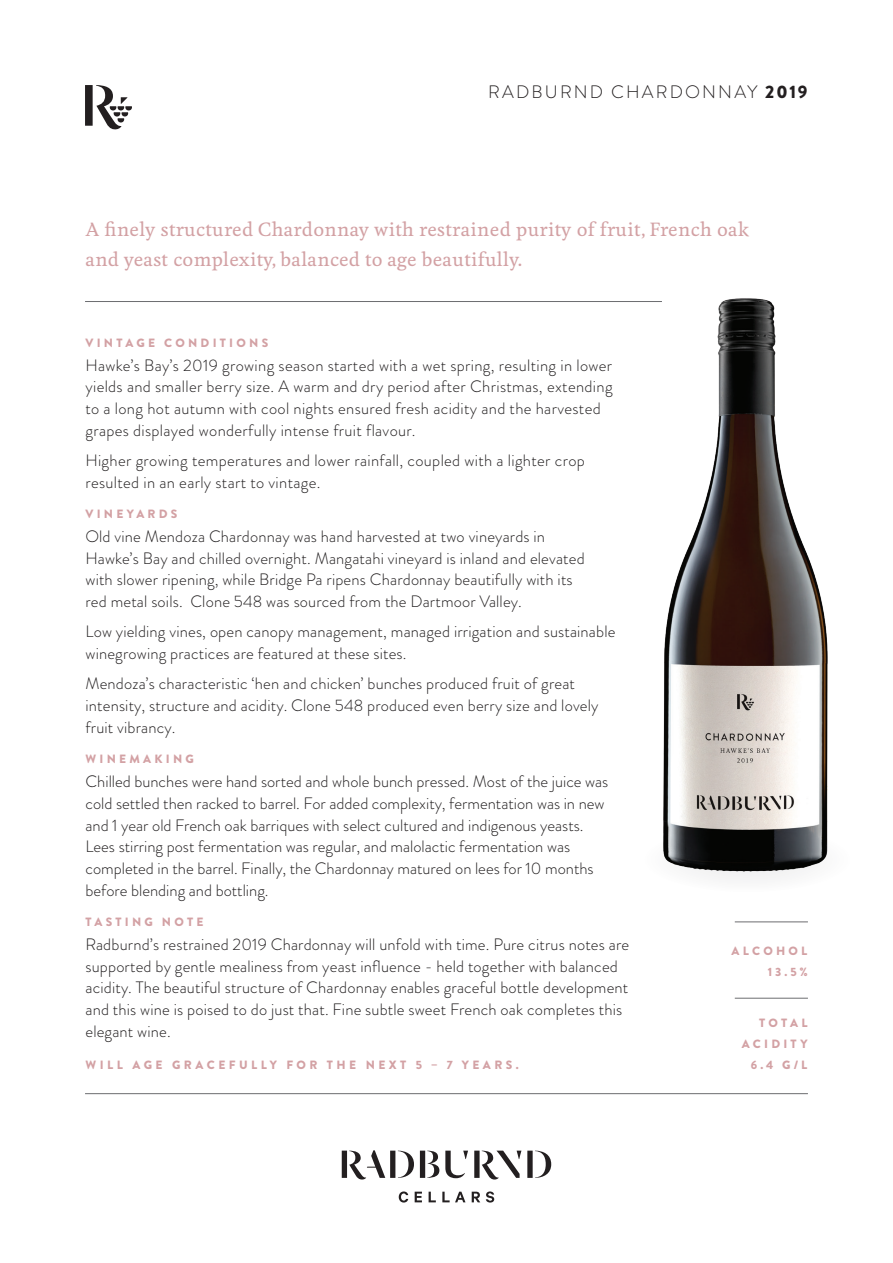
<style>
.page{position:relative;width:893px;height:1263px;background:#fff}
.page>*{position:absolute;margin:0;border:0;box-sizing:border-box;transform-origin:0 0}
.t1{font:500 18px/30px "Feijoa";letter-spacing:.02em;color:#d3a1a4}
.t2{font:300 18px "Brandon Grotesque";letter-spacing:.12em;color:#231f20}
.t3{font:300 16.5px/21.8px "Brandon Grotesque";letter-spacing:.01em;color:#211e1f}
.t4{font:900 12px/21px "Brandon Grotesque";letter-spacing:.27em;color:#d3a1a4;text-align:right}
.t5{font:900 12px "Brandon Grotesque";letter-spacing:.29em;color:#d3a1a4}
.s1{font-weight:900}
</style>
<div class="page">
<svg style="left:342px;top:1150px;width:209px;height:29px"></svg>
<svg style="left:399px;top:1191px;width:95px;height:11px"></svg>
<svg style="left:85px;top:85px;width:47px;height:45px"></svg>
<img style="left:663px;top:298px;width:165px;height:582px">
<hr style="left:85px;top:301px;width:577px;height:1px;background:#6c6d70">
<hr style="left:85px;top:1093px;width:723px;height:1px;background:#6c6d70">
<hr style="left:735px;top:998px;width:73px;height:1px;background:#6c6d70">
<hr style="left:735px;top:922px;width:73px;height:1px;background:#6c6d70">
<p class="t2" style="left:488px;top:79px;width:321px">RADBURND CHARDONNAY <span class="s1">2019</span></p>
<p class="t1" style="left:86px;top:215px;width:665px">A finely structured Chardonnay with restrained purity of fruit, French oak and yeast complexity, balanced to age beautifully.</p>
<p class="t4" style="left:86px;top:332px;width:184px">VINTAGE CONDITIONS</p>
<p class="t3" style="left:86px;top:354px;width:529px">Hawke’s Bay’s 2019 growing season started with a wet spring, resulting in lower yields and smaller berry size. A warm and dry period after Christmas, extending to a long hot autumn with cool nights ensured fresh acidity and the harvested grapes displayed wonderfully intense fruit flavour.</p>
<p class="t3" style="left:86px;top:449px;width:501px">Higher growing temperatures and lower rainfall, coupled with a lighter crop resulted in an early start to vintage.</p>
<p class="t4" style="left:86px;top:503px;width:93px">VINEYARDS</p>
<p class="t3" style="left:86px;top:525px;width:501px">Old vine Mendoza Chardonnay was hand harvested at two vineyards in Hawke’s Bay and chilled overnight. Mangatahi vineyard is inland and elevated with slower ripening, while Bridge Pa ripens Chardonnay beautifully with its red metal soils. Clone 548 was sourced from the Dartmoor Valley.</p>
<p class="t3" style="left:86px;top:621px;width:531px">Low yielding vines, open canopy management, managed irrigation and sustainable winegrowing practices are featured at these sites.</p>
<p class="t3" style="left:86px;top:673px;width:514px">Mendoza’s characteristic ‘hen and chicken’ bunches produced fruit of great intensity, structure and acidity. Clone 548 produced even berry size and lovely fruit vibrancy.</p>
<p class="t4" style="left:86px;top:749px;width:110px">WINEMAKING</p>
<p class="t3" style="left:86px;top:770px;width:524px">Chilled bunches were hand sorted and whole bunch pressed. Most of the juice was cold settled then racked to barrel. For added complexity, fermentation was in new and 1 year old French oak barriques with select cultured and indigenous yeasts.<br>Lees stirring post fermentation was regular, and malolactic fermentation was completed in the barrel. Finally, the Chardonnay matured on lees for 10 months before blending and bottling.</p>
<p class="t4" style="left:86px;top:912px;width:119px">TASTING NOTE</p>
<p class="t3" style="left:86px;top:933px;width:545px">Radburnd’s restrained 2019 Chardonnay will unfold with time. Pure citrus notes are supported by gentle mealiness from yeast influence - held together with balanced acidity. The beautiful structure of Chardonnay enables graceful bottle development and this wine is poised to do just that. Fine subtle sweet French oak completes this elegant wine.</p>
<p class="t5" style="left:86px;top:1056px;width:435px">WILL AGE GRACEFULLY FOR THE NEXT 5 – 7 YEARS.</p>
<p class="t4" style="left:732px;top:940px;width:77px">ALCOHOL<br>13.5%</p>
<p class="t4" style="left:742px;top:1012px;width:67px">TOTAL<br>ACIDITY<br>6.4 G/L</p>
</div>
